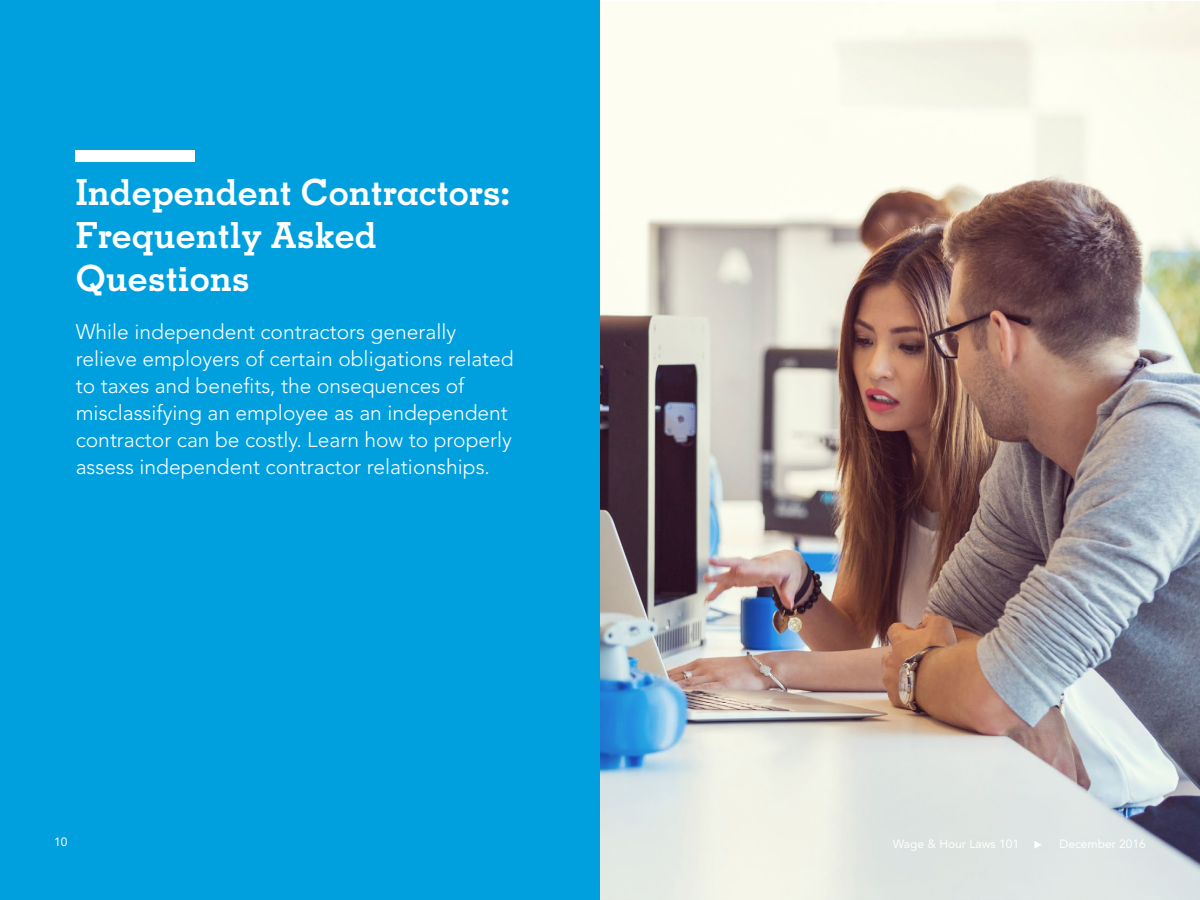
<style>
.page{position:relative;width:1200px;height:900px;background:#fff}
.page>*{position:absolute;margin:0;border:0;box-sizing:border-box;transform-origin:0 0}
.t1{font:700 36px/43.2px "Memphis LT Std";color:#fff}
.Body_text{font:300 21px/27px "Avenir LT Std";color:#fff}
.Body{font:12px "Avenir";color:#fff}
</style>
<div class="page">
<img style="left:600px;top:1px;width:600px;height:899px">
<div style="left:0;top:0;width:600px;height:900px;background:#00a0df"></div>
<div style="left:76px;top:150px;width:119px;height:11px;background:#fff"></div>
<svg style="left:1034px;top:840px;width:8px;height:8px"></svg>
<p class="t1" style="left:76px;top:170px;width:436px">Independent Contractors:</p>
<p class="t1" style="left:76px;top:213px;width:303px">Frequently Asked<br>Questions</p>
<p class="Body_text" style="left:76px;top:319px;width:440px">While independent contractors generally relieve employers of certain obligations related to taxes and benefits, the onsequences of misclassifying an employee as an independent contractor can be costly. Learn how to properly assess independent contractor relationships.</p>
<p class="Body" style="left:54px;top:835px;width:15px">10</p>
<p class="Body" style="left:893px;top:836px;width:128px">Wage &amp; Hour Laws 101</p>
<p class="Body" style="left:1060px;top:836px;width:88px">December 2016</p>
</div>
